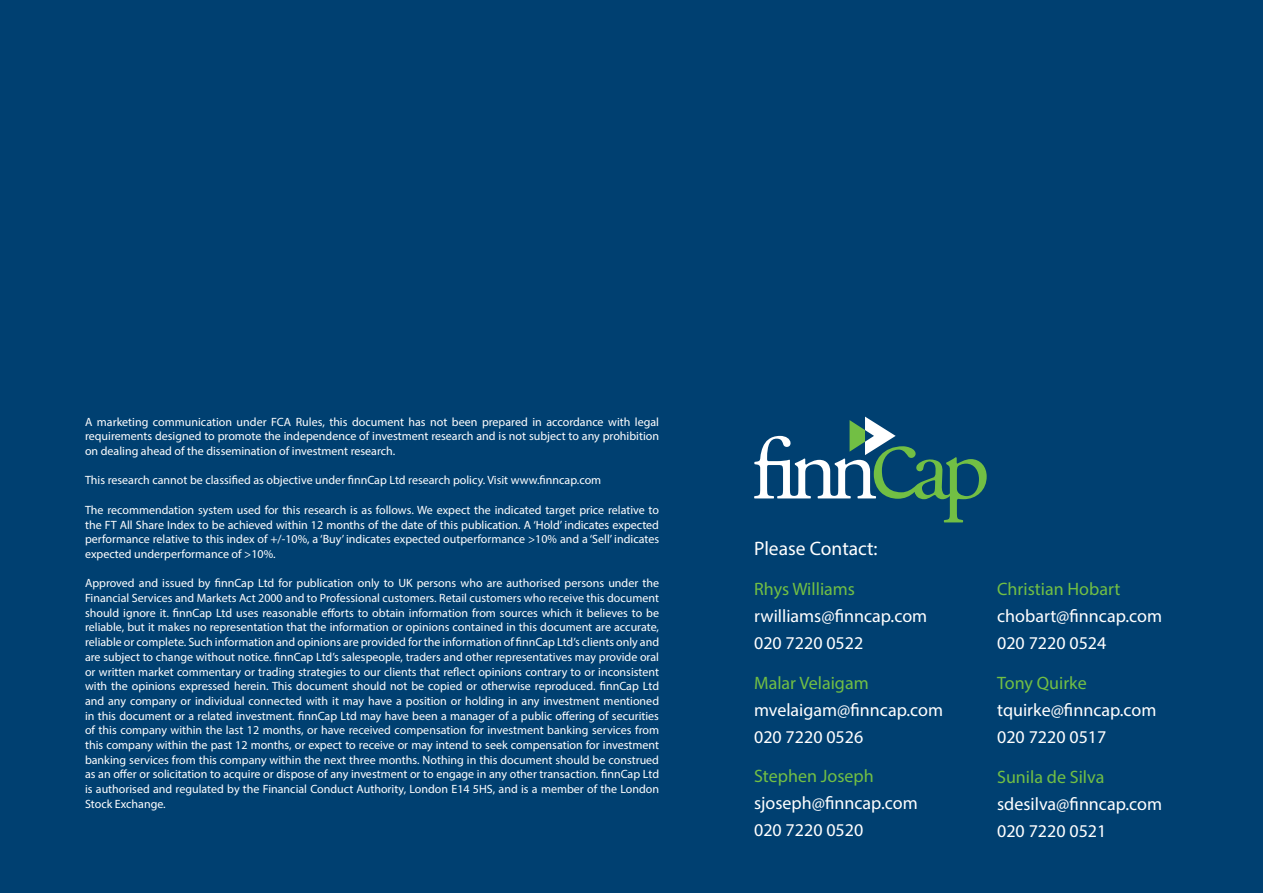
<style>
.page{position:relative;width:1263px;height:893px;background:#004071}
.page>*{position:absolute;margin:0;border:0;box-sizing:border-box;transform-origin:0 0}
.t1{font:19.5px "Myriad Pro";color:#fff}
.t2{font:18px/27px "Myriad Pro";color:#fff}
.t3{font:18px "Myriad Pro";color:#72bf44}
.t4{font:12px/14.7px "Myriad Pro";color:#fff;text-align:justify}
</style>
<div class="page">
<svg style="left:754px;top:417px;width:233px;height:105px"></svg>
<p class="t4" style="left:85px;top:414px;width:576px">A marketing communication under FCA Rules, this document has not been prepared in accordance with legal requirements designed to promote the independence of investment research and is not subject to any prohibition on dealing ahead of the dissemination of investment research.</p>
<p class="t4" style="left:85px;top:473px;width:518px">This research cannot be classified as objective under finnCap Ltd research policy. Visit www.finncap.com</p>
<p class="t4" style="left:85px;top:502px;width:576px">The recommendation system used for this research is as follows. We expect the indicated target price relative to the FT All Share Index to be achieved within 12 months of the date of this publication. A ‘Hold’ indicates expected performance relative to this index of +/-10%, a ‘Buy’ indicates expected outperformance &gt;10% and a ‘Sell’ indicates expected underperformance of &gt;10%.</p>
<p class="t4" style="left:85px;top:576px;width:576px">Approved and issued by finnCap Ltd for publication only to UK persons who are authorised persons under the Financial Services and Markets Act 2000 and to Professional customers. Retail customers who receive this document should ignore it. finnCap Ltd uses reasonable efforts to obtain information from sources which it believes to be reliable, but it makes no representation that the information or opinions contained in this document are accurate, reliable or complete. Such information and opinions are provided for the information of finnCap Ltd’s clients only and are subject to change without notice. finnCap Ltd’s salespeople, traders and other representatives may provide oral or written market commentary or trading strategies to our clients that reflect opinions contrary to or inconsistent with the opinions expressed herein. This document should not be copied or otherwise reproduced. finnCap Ltd and any company or individual connected with it may have a position or holding in any investment mentioned in this document or a related investment. finnCap Ltd may have been a manager of a public offering of securities of this company within the last 12 months, or have received compensation for investment banking services from this company within the past 12 months, or expect to receive or may intend to seek compensation for investment banking services from this company within the next three months. Nothing in this document should be construed as an offer or solicitation to acquire or dispose of any investment or to engage in any other transaction. finnCap Ltd is authorised and regulated by the Financial Conduct Authority, London E14 5HS, and is a member of the London Stock Exchange.</p>
<h1 class="t1" style="left:754px;top:536px;width:125px">Please Contact:</h1>
<h2 class="t3" style="left:754px;top:578px;width:102px">Rhys Williams</h2>
<h2 class="t2" style="left:754px;top:602px;width:175px">rwilliams@finncap.com<br>020 7220 0522</h2>
<h2 class="t3" style="left:754px;top:671px;width:116px">Malar Velaigam</h2>
<h2 class="t2" style="left:754px;top:696px;width:190px">mvelaigam@finncap.com<br>020 7220 0526</h2>
<h2 class="t3" style="left:754px;top:765px;width:121px">Stephen Joseph</h2>
<h2 class="t2" style="left:754px;top:789px;width:165px">sjoseph@finncap.com<br>020 7220 0520</h2>
<h2 class="t3" style="left:997px;top:578px;width:125px">Christian Hobart</h2>
<h2 class="t2" style="left:997px;top:602px;width:166px">chobart@finncap.com<br>020 7220 0524</h2>
<h2 class="t3" style="left:997px;top:672px;width:91px">Tony Quirke</h2>
<h2 class="t2" style="left:997px;top:696px;width:161px">tquirke@finncap.com<br>020 7220 0517</h2>
<h2 class="t3" style="left:997px;top:766px;width:109px">Sunila de Silva</h2>
<h2 class="t2" style="left:997px;top:790px;width:166px">sdesilva@finncap.com<br>020 7220 0521</h2>
</div>
